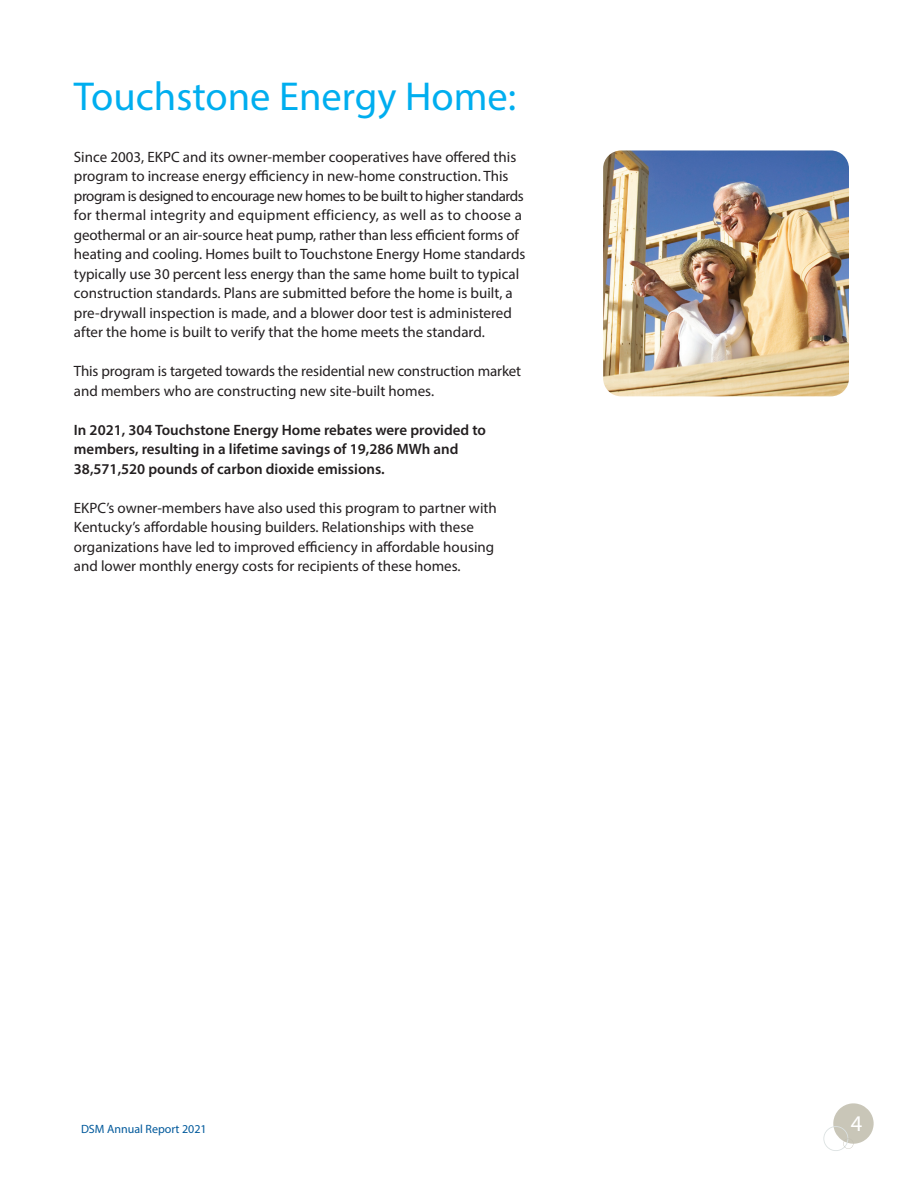
<style>
.page{position:relative;width:918px;height:1188px;background:#fff}
.page>*{position:absolute;margin:0;border:0;box-sizing:border-box;transform-origin:0 0}
.t1{font:40.5px "Myriad Pro";color:#00aeef}
.t2{font:22.5px "Myriad Pro";color:#fff}
.t3{font:15px/19.5px "Myriad Pro";color:#231f20}
.t4{font:600 15px/19.5px "Myriad Pro";color:#231f20}
.t5{font:12px "Myriad Pro";color:#00599b}
</style>
<div class="page">
<svg style="left:823px;top:1103px;width:51px;height:48px"></svg>
<img style="left:603px;top:150px;width:246px;height:246px">
<p class="t1" style="left:74px;top:72px;width:444px">Touchstone Energy Home:</p>
<p class="t3" style="left:74px;top:147px;width:453px">Since 2003, EKPC and its owner-member cooperatives have offered this program to increase energy efficiency in new-home construction. This program is designed to encourage new homes to be built to higher standards for thermal integrity and equipment efficiency, as well as to choose a geothermal or an air-source heat pump, rather than less efficient forms of heating and cooling. Homes built to Touchstone Energy Home standards typically use 30 percent less energy than the same home built to typical construction standards. Plans are submitted before the home is built, a pre-drywall inspection is made, and a blower door test is administered after the home is built to verify that the home meets the standard.</p>
<p class="t3" style="left:74px;top:361px;width:449px">This program is targeted towards the residential new construction market and members who are constructing new site-built homes.</p>
<p class="t4" style="left:74px;top:420px;width:414px">In 2021, 304 Touchstone Energy Home rebates were provided to</p>
<p class="t4" style="left:74px;top:439px;width:386px">members, resulting in a lifetime savings of 19,286 MWh and<br>38,571,520 pounds of carbon dioxide emissions.</p>
<p class="t3" style="left:74px;top:498px;width:424px">EKPC’s owner-members have also used this program to partner with</p>
<p class="t3" style="left:74px;top:517px;width:402px">Kentucky’s affordable housing builders. Relationships with these</p>
<p class="t3" style="left:74px;top:537px;width:422px">organizations have led to improved efficiency in affordable housing</p>
<p class="t3" style="left:74px;top:556px;width:388px">and lower monthly energy costs for recipients of these homes.</p>
<p class="t5" style="left:81px;top:1122px;width:127px">DSM Annual Report 2021</p>
<p class="t2" style="left:851px;top:1109px;width:13px">4</p>
</div>
